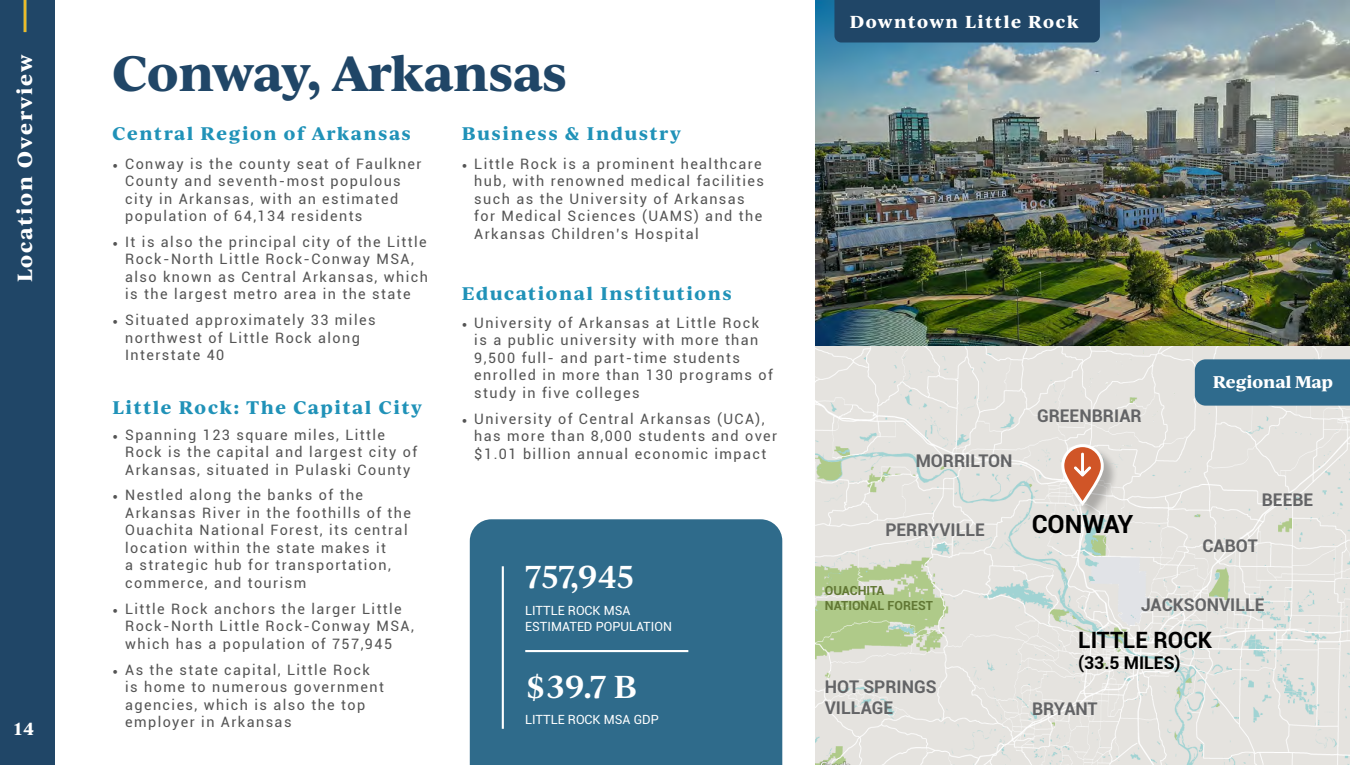
<style>
.page{position:relative;width:1350px;height:765px;background:#fff}
.page>*{position:absolute;margin:0;border:0;box-sizing:border-box;transform-origin:0 0}
.t1{font:700 47.5px "Ivy Journal";letter-spacing:-.015em;color:#204667}
.t2{font:600 30.38px "Ivy Journal";letter-spacing:-.015em;color:#fff}
.t3{font:700 25px "Roboto";color:#000}
.t4{font:700 22.5px "Roboto";color:#000}
.t5{font:700 19.75px "Ivy Journal";letter-spacing:.09em;color:#fff}
.t6{font:700 17.5px "Ivy Journal";letter-spacing:.085em;color:#2092b8}
.t7{font:700 17.5px/21px "Roboto";color:#636466}
.t8{font:700 17.5px "Roboto";color:#000}
.t9{font:700 16.88px "Ivy Journal";color:#fff}
.t10{font:700 16.62px "Ivy Journal";letter-spacing:.08em;color:#fff}
.t11{font:700 16.25px "Ivy Journal";letter-spacing:-.015em;color:#fff}
.t12{font:14.38px/17.5px "Roboto";letter-spacing:.1em;color:#545454}
.t13{font:12.62px/16.9px "Roboto";color:#fff}
.t14{font:700 12.5px/15px "Roboto";color:#627834}
.s1{font-family:"Minion Pro"}
</style>
<div class="page">
<div style="left:0;top:0;width:55px;height:765px;background:#204667"></div>
<img style="left:815px;top:0;width:535px;height:765px">
<hr style="left:24px;top:0;width:2px;height:32px;background:#edb928">
<div style="left:470px;top:519px;width:312px;height:246px;background:#2f6b8b"></div>
<hr style="left:502px;top:566px;width:2px;height:163px;background:#fff">
<hr style="left:525px;top:650px;width:163px;height:2px;background:#fff">
<div style="left:1195px;top:359px;width:155px;height:47px;background:#2f6b8d"></div>
<div style="left:834px;top:0;width:266px;height:42px;background:#204667"></div>
<div style="left:1063px;top:445px;width:56px;height:76px;background:#000;opacity:.25"></div>
<svg style="left:1060px;top:443px;width:45px;height:63px"></svg>
<h3 class="t5" style="left:10px;top:282px;width:229px;rotate:-90deg">Location Overview</h3>
<h1 class="t1" style="left:112px;top:37px;width:456px">Conway, Arkansas</h1>
<p class="t6" style="left:112px;top:120px;width:300px">Central Region of Arkansas</p>
<p class="t6" style="left:462px;top:120px;width:221px">Business &amp; Industry</p>
<p class="t12" style="left:125px;top:154px;width:298px;text-indent:-13px"><span class="s1">•</span> Conway is the county seat of Faulkner County and seventh-most populous city in Arkansas, with an estimated population of 64,134 residents</p>
<p class="t12" style="left:125px;top:233px;width:304px;text-indent:-13px"><span class="s1">•</span> It is also the principal city of the Little Rock-North Little Rock-Conway MSA, also known as Central Arkansas, which is the largest metro area in the state</p>
<p class="t12" style="left:125px;top:311px;width:252px;text-indent:-13px"><span class="s1">•</span> Situated approximately 33 miles northwest of Little Rock along<br>Interstate 40</p>
<p class="t12" style="left:474px;top:154px;width:291px;text-indent:-13px"><span class="s1">•</span> Little Rock is a prominent healthcare hub, with renowned medical facilities such as the University of Arkansas for Medical Sciences (UAMS) and the Arkansas Children’s Hospital</p>
<p class="t6" style="left:462px;top:280px;width:271px">Educational Institutions</p>
<p class="t12" style="left:474px;top:314px;width:300px;text-indent:-13px"><span class="s1">•</span> University of Arkansas at Little Rock is a public university with more than 9,500 full- and part-time students enrolled in more than 130 programs of study in five colleges</p>
<p class="t12" style="left:474px;top:409px;width:304px;text-indent:-13px"><span class="s1">•</span> University of Central Arkansas (UCA), has more than 8,000 students and over $1.01 billion annual economic impact</p>
<p class="t6" style="left:112px;top:395px;width:311px">Little Rock: The Capital City</p>
<p class="t12" style="left:125px;top:425px;width:293px;text-indent:-13px"><span class="s1">•</span> Spanning 123 square miles, Little<br>Rock is the capital and largest city of<br>Arkansas, situated in Pulaski County</p>
<p class="t12" style="left:125px;top:486px;width:287px;text-indent:-13px"><span class="s1">•</span> Nestled along the banks of the Arkansas River in the foothills of the Ouachita National Forest, its central location within the state makes it<br>a strategic hub for transportation, commerce, and tourism</p>
<p class="t12" style="left:125px;top:599px;width:290px;text-indent:-13px"><span class="s1">•</span> Little Rock anchors the larger Little<br>Rock-North Little Rock-Conway MSA, which has a population of 757,945</p>
<p class="t12" style="left:125px;top:660px;width:260px;text-indent:-13px"><span class="s1">•</span> As the state capital, Little Rock is home to numerous government agencies, which is also the top employer in Arkansas</p>
<h2 class="t2" style="left:525px;top:554px;width:111px">757,945</h2>
<p class="t13" style="left:525px;top:601px;width:148px">LITTLE ROCK MSA<br>ESTIMATED POPULATION</p>
<h2 class="t2" style="left:525px;top:664px;width:113px">$39.7 B</h2>
<p class="t13" style="left:525px;top:710px;width:135px">LITTLE ROCK MSA GDP</p>
<p class="t9" style="left:14px;top:716px;width:22px">14</p>
<p class="t10" style="left:850px;top:10px;width:231px">Downtown Little Rock</p>
<p class="t7" style="left:916px;top:449px;width:98px">MORRILTON</p>
<p class="t7" style="left:885px;top:519px;width:101px">PERRYVILLE</p>
<p class="t7" style="left:1037px;top:405px;width:106px">GREENBRIAR</p>
<h3 class="t3" style="left:1032px;top:506px;width:103px">CONWAY</h3>
<p class="t11" style="left:1213px;top:369px;width:121px">Regional Map</p>
<p class="t7" style="left:1262px;top:488px;width:53px">BEEBE</p>
<p class="t7" style="left:1202px;top:535px;width:57px">CABOT</p>
<p class="t14" style="left:825px;top:583px;width:110px">OUACHITA<br>NATIONAL FOREST</p>
<p class="t7" style="left:825px;top:676px;width:113px">HOT SPRINGS<br>VILLAGE</p>
<p class="t7" style="left:1141px;top:594px;width:125px">JACKSONVILLE</p>
<h3 class="t4" style="left:1078px;top:624px;width:135px">LITTLE ROCK</h3>
<p class="t8" style="left:1078px;top:650px;width:104px">(33.5 MILES)</p>
<p class="t7" style="left:1032px;top:697px;width:67px">BRYANT</p>
</div>
